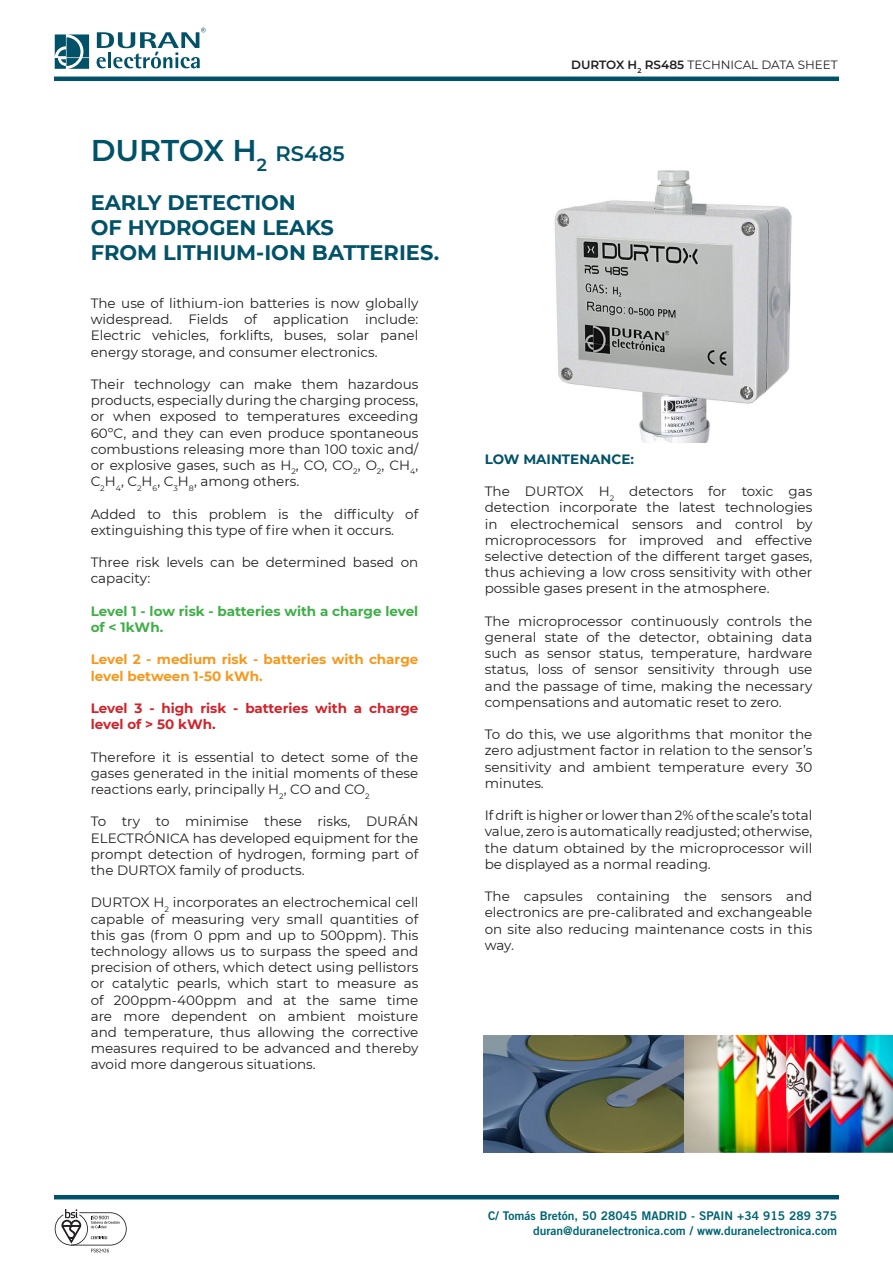
<style>
.page{position:relative;width:893px;height:1263px;background:#fff}
.page>*{position:absolute;margin:0;border:0;box-sizing:border-box;transform-origin:0 0}
.t1{font:100 30.15px "Montserrat";letter-spacing:-.01em;color:#015269}
.t2{font:700 21px "Montserrat";color:#015269}
.t3{font:100 21px "Montserrat";letter-spacing:.005em;color:#015269}
.t4{font:13.5px/16.2px "Montserrat";color:#231f20;text-align:justify}
.t5{font:700 13.5px/16.2px "Montserrat";color:#f7981d}
.t6{font:700 13.5px/16.2px "Montserrat";color:#d1232a}
.t7{font:700 13.5px/16.2px "Montserrat";color:#40ae49}
.t8{font:700 13.5px "Montserrat";color:#015269}
.t9{font:12px "Trade Gothic LT Std Bd 2";color:#016474}
.t10{font:12px "Montserrat";color:#231f20}
.s1{font-weight:100}
</style>
<div class="page">
<svg style="left:55px;top:34px;width:34px;height:35px"></svg>
<svg style="left:97px;top:28px;width:109px;height:40px"></svg>
<svg style="left:55px;top:1209px;width:72px;height:43px"></svg>
<hr style="left:54px;top:77px;width:785px;height:4px;background:#015269">
<hr style="left:54px;top:1195px;width:785px;height:4px;background:#015269">
<img style="left:554px;top:170px;width:238px;height:273px">
<img style="left:484px;top:1036px;width:409px;height:116px">
<p class="t1" style="left:91px;top:130px;width:178px">DURTOX H<sub>2</sub></p>
<p class="t3" style="left:275px;top:140px;width:71px">RS485</p>
<p class="t2" style="left:91px;top:187px;width:207px">EARLY DETECTION</p>
<p class="t2" style="left:91px;top:212px;width:245px">OF HYDROGEN LEAKS</p>
<p class="t2" style="left:91px;top:237px;width:350px">FROM LITHIUM-ION BATTERIES.</p>
<p class="t4" style="left:91px;top:295px;width:329px">The use of lithium-ion batteries is now globally widespread. Fields of application include:<br>Electric vehicles, forklifts, buses, solar panel energy storage, and consumer electronics.</p>
<p class="t4" style="left:91px;top:376px;width:329px">Their technology can make them hazardous products, especially during the charging process, or when exposed to temperatures exceeding 60ºC, and they can even produce spontaneous combustions releasing more than 100 toxic and/ or explosive gases, such as H<sub>2</sub>, CO, CO<sub>2</sub>, O<sub>2</sub>, CH<sub>4</sub>, C<sub>2</sub>H<sub>4</sub>, C<sub>2</sub>H<sub>6</sub>, C<sub>3</sub>H<sub>8</sub>, among others.</p>
<p class="t4" style="left:91px;top:505px;width:329px">Added to this problem is the difficulty of extinguishing this type of fire when it occurs.</p>
<p class="t4" style="left:91px;top:554px;width:329px">Three risk levels can be determined based on capacity:</p>
<p class="t7" style="left:91px;top:602px;width:329px">Level 1 - low risk - batteries with a charge level of &lt; 1kWh.</p>
<p class="t5" style="left:91px;top:651px;width:329px">Level 2 - medium risk - batteries with charge level between 1-50 kWh.</p>
<p class="t6" style="left:91px;top:699px;width:329px">Level 3 - high risk - batteries with a charge level of &gt; 50 kWh.</p>
<p class="t4" style="left:91px;top:748px;width:329px">Therefore it is essential to detect some of the gases generated in the initial moments of these reactions early, principally H<sub>2</sub>, CO and CO<sub>2</sub></p>
<p class="t4" style="left:91px;top:813px;width:329px">To try to minimise these risks, DURÁN ELECTRÓNICA has developed equipment for the prompt detection of hydrogen, forming part of the DURTOX family of products.</p>
<p class="t4" style="left:91px;top:894px;width:329px">DURTOX H<sub>2</sub> incorporates an electrochemical cell capable of measuring very small quantities of this gas (from 0 ppm and up to 500ppm). This technology allows us to surpass the speed and precision of others, which detect using pellistors or catalytic pearls, which start to measure as of 200ppm-400ppm and at the same time are more dependent on ambient moisture and temperature, thus allowing the corrective measures required to be advanced and thereby avoid more dangerous situations.</p>
<p class="t10" style="left:571px;top:56px;width:268px"><span class="s1">DURTOX H</span><sub>2</sub> <span class="s1">RS485</span> TECHNICAL DATA SHEET</p>
<p class="t8" style="left:485px;top:449px;width:151px">LOW MAINTENANCE:</p>
<p class="t4" style="left:485px;top:483px;width:329px">The DURTOX H<sub>2</sub> detectors for toxic gas detection incorporate the latest technologies in electrochemical sensors and control by microprocessors for improved and effective selective detection of the different target gases, thus achieving a low cross sensitivity with other possible gases present in the atmosphere.</p>
<p class="t4" style="left:485px;top:612px;width:329px">The microprocessor continuously controls the general state of the detector, obtaining data such as sensor status, temperature, hardware status, loss of sensor sensitivity through use and the passage of time, making the necessary compensations and automatic reset to zero.</p>
<p class="t4" style="left:485px;top:726px;width:329px">To do this, we use algorithms that monitor the zero adjustment factor in relation to the sensor’s sensitivity and ambient temperature every 30 minutes.</p>
<p class="t4" style="left:485px;top:807px;width:329px">If drift is higher or lower than 2% of the scale’s total value, zero is automatically readjusted; otherwise, the datum obtained by the microprocessor will be displayed as a normal reading.</p>
<p class="t4" style="left:485px;top:888px;width:329px">The capsules containing the sensors and electronics are pre-calibrated and exchangeable on site also reducing maintenance costs in this way.</p>
<p class="t9" style="left:488px;top:1208px;width:351px">C/ Tomás Bretón, 50 28045 MADRID - SPAIN +34 915 289 375</p>
<p class="t9" style="left:533px;top:1223px;width:306px">duran@duranelectronica.com / www.duranelectronica.com</p>
</div>
